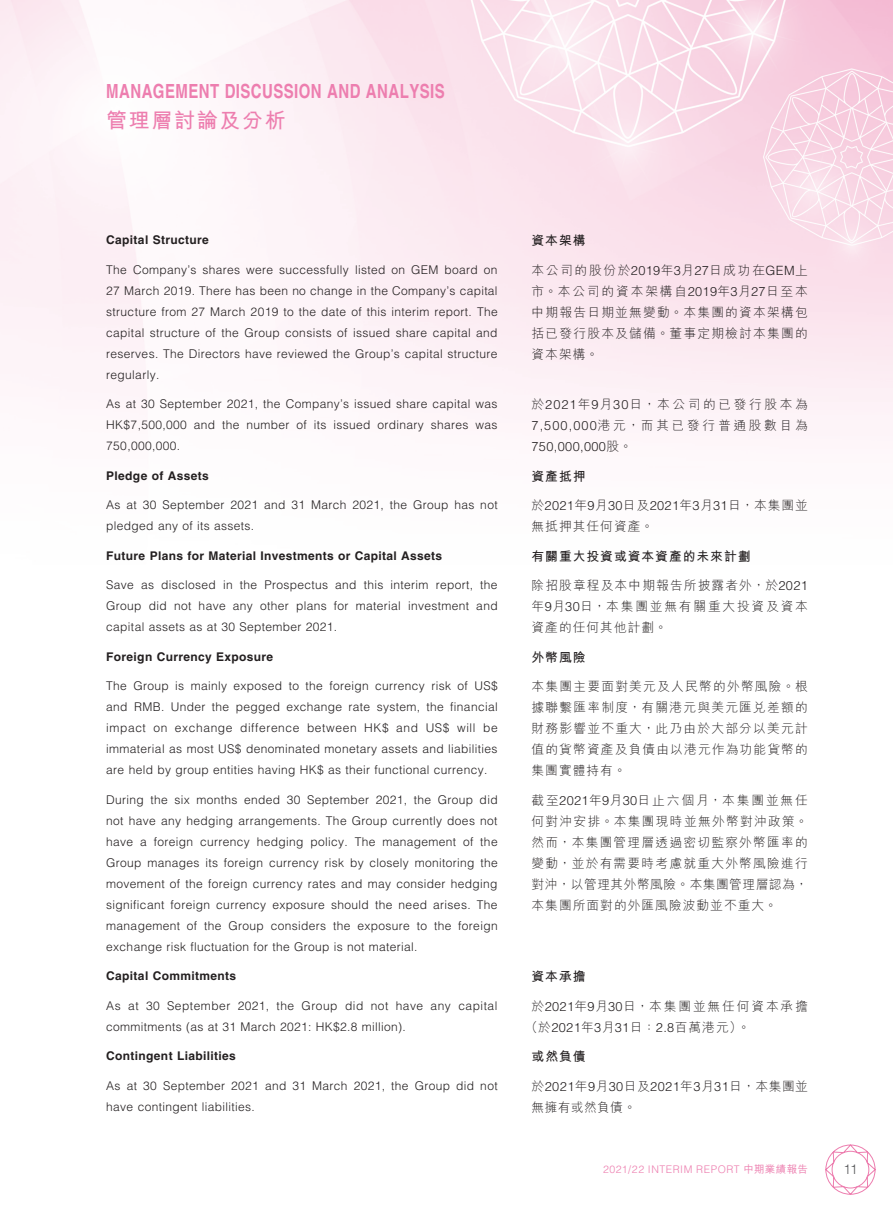
<style>
.page{position:relative;width:893px;height:1212px;background:#fff}
.page>*{position:absolute;margin:0;border:0;box-sizing:border-box;transform-origin:0 0}
.t1{font:700 21px "M Hei HK";letter-spacing:.08em;color:#ed7eaf}
.t2{font:700 19.5px "Helvetica";letter-spacing:.03em;color:#ed7eaf;scale:.77 1}
.t3{font:300 13.5px "Helvetica";color:#57585a}
.t4{font:300 12.75px/21px "M Hei HK";letter-spacing:.095em;color:#231f20;text-align:justify}
.t5{font:300 12.75px "Helvetica";letter-spacing:.03em;color:#231f20}
.t6{font:300 12.75px/21px "M Hei HK";letter-spacing:.21em;color:#231f20}
.t7{font:300 12.75px/21px "M Hei HK";letter-spacing:.145em;color:#231f20}
.t8{font:700 12.75px "M Hei HK";letter-spacing:.08em;color:#231f20}
.t9{font:300 12.75px "M Hei HK";letter-spacing:.03em;color:#231f20}
.t10{font:300 12px/21px "Helvetica";letter-spacing:.03em;color:#231f20;text-align:justify}
.t11{font:700 12px "Helvetica";letter-spacing:.03em;color:#231f20}
.t12{font:300 10.5px "Helvetica";letter-spacing:.05em;color:#ed7eaf}
.s1{font-family:"Helvetica"}
.s2{font-family:"M Hei HK"}
.s3{font-family:"M Hei HK";font-weight:500}
</style>
<div class="page">
<img style="left:0;top:0;width:893px;height:436px">
<svg style="left:825px;top:1144px;width:51px;height:51px"></svg>
<h2 class="t2" style="left:106px;top:79px;width:441px">MANAGEMENT DISCUSSION AND ANALYSIS</h2>
<h1 class="t1" style="left:106px;top:105px;width:181px">管理層討論及分析</h1>
<p class="t11" style="left:106px;top:233px;width:104px">Capital Structure</p>
<p class="t10" style="left:106px;top:259px;width:393px">The Company’s shares were successfully listed on GEM board on 27 March 2019. There has been no change in the Company’s capital structure from 27 March 2019 to the date of this interim report. The capital structure of the Group consists of issued share capital and reserves. The Directors have reviewed the Group’s capital structure regularly.</p>
<p class="t10" style="left:106px;top:393px;width:393px">As at 30 September 2021, the Company’s issued share capital was HK$7,500,000 and the number of its issued ordinary shares was 750,000,000.</p>
<p class="t11" style="left:106px;top:468px;width:104px">Pledge of Assets</p>
<p class="t10" style="left:106px;top:494px;width:393px">As at 30 September 2021 and 31 March 2021, the Group has not pledged any of its assets.</p>
<p class="t11" style="left:106px;top:548px;width:337px">Future Plans for Material Investments or Capital Assets</p>
<p class="t10" style="left:106px;top:574px;width:393px">Save as disclosed in the Prospectus and this interim report, the Group did not have any other plans for material investment and capital assets as at 30 September 2021.</p>
<p class="t11" style="left:106px;top:649px;width:168px">Foreign Currency Exposure</p>
<p class="t10" style="left:106px;top:675px;width:393px">The Group is mainly exposed to the foreign currency risk of US$ and RMB. Under the pegged exchange rate system, the financial impact on exchange difference between HK$ and US$ will be immaterial as most US$ denominated monetary assets and liabilities are held by group entities having HK$ as their functional currency.</p>
<p class="t10" style="left:106px;top:789px;width:393px">During the six months ended 30 September 2021, the Group did not have any hedging arrangements. The Group currently does not have a foreign currency hedging policy. The management of the Group manages its foreign currency risk by closely monitoring the movement of the foreign currency rates and may consider hedging significant foreign currency exposure should the need arises. The management of the Group considers the exposure to the foreign exchange risk fluctuation for the Group is not material.</p>
<p class="t11" style="left:106px;top:969px;width:131px">Capital Commitments</p>
<p class="t10" style="left:106px;top:995px;width:393px">As at 30 September 2021, the Group did not have any capital commitments (as at 31 March 2021: HK$2.8 million).</p>
<p class="t11" style="left:106px;top:1049px;width:131px">Contingent Liabilities</p>
<p class="t10" style="left:106px;top:1075px;width:393px">As at 30 September 2021 and 31 March 2021, the Group did not have contingent liabilities.</p>
<p class="t8" style="left:531px;top:231px;width:55px">資本架構</p>
<p class="t4" style="left:531px;top:259px;width:278px">本公司的股份於<span class="s1">2019</span>年<span class="s1">3</span>月<span class="s1">27</span>日成功在<span class="s1">GEM</span>上市。本公司的資本架構自<span class="s1">2019</span>年<span class="s1">3</span>月<span class="s1">27</span>日至本中期報告日期並無變動。本集團的資本架構包括已發行股本及儲備。董事定期檢討本集團的資本架構。</p>
<p class="t6" style="left:531px;top:394px;width:278px">於<span class="s1">2021</span>年<span class="s1">9</span>月<span class="s1">30</span>日，本公司的已發行股本為<br><span class="s1">7,500,000</span>港元，而其已發行普通股數目為</p>
<p class="t5" style="left:531px;top:439px;width:102px">750,000,000<span class="s2">股。</span></p>
<p class="t8" style="left:531px;top:467px;width:55px">資產抵押</p>
<p class="t5" style="left:531px;top:498px;width:278px"><span class="s2">於</span>2021<span class="s2">年</span>9<span class="s2">月</span>30<span class="s2">日及</span>2021<span class="s2">年</span>3<span class="s2">月</span>31<span class="s2">日，本集團並</span></p>
<p class="t4" style="left:532px;top:516px;width:124px">無抵押其任何資產。</p>
<p class="t8" style="left:532px;top:547px;width:220px">有關重大投資或資本資產的未來計劃</p>
<p class="t4" style="left:532px;top:575px;width:278px">除招股章程及本中期報告所披露者外，於<span class="s1">2021</span>年<span class="s1">9</span>月<span class="s1">30</span>日，本集團並無有關重大投資及資本資產的任何其他計劃。</p>
<p class="t8" style="left:532px;top:648px;width:55px">外幣風險</p>
<p class="t4" style="left:532px;top:676px;width:278px">本集團主要面對美元及人民幣的外幣風險。根據聯繫匯率制度，有關港元與美元匯兌差額的財務影響並不重大，此乃由於大部分以美元計值的貨幣資產及負債由以港元作為功能貨幣的集團實體持有。</p>
<p class="t4" style="left:532px;top:789px;width:278px">截至<span class="s1">2021</span>年<span class="s1">9</span>月<span class="s1">30</span>日止六個月，本集團並無任何對沖安排。本集團現時並無外幣對沖政策。然而，本集團管理層透過密切監察外幣匯率的變動，並於有需要時考慮就重大外幣風險進行對沖，以管理其外幣風險。本集團管理層認為，本集團所面對的外匯風險波動並不重大。</p>
<p class="t8" style="left:532px;top:967px;width:55px">資本承擔</p>
<p class="t7" style="left:525px;top:995px;width:284px;text-indent:6px">於<span class="s1">2021</span>年<span class="s1">9</span>月<span class="s1">30</span>日，本集團並無任何資本承擔（於<span class="s1">2021</span>年<span class="s1">3</span>月<span class="s1">31</span>日：<span class="s1">2.8</span>百萬港元）。</p>
<p class="t8" style="left:532px;top:1047px;width:55px">或然負債</p>
<p class="t5" style="left:532px;top:1078px;width:278px"><span class="s2">於</span>2021<span class="s2">年</span>9<span class="s2">月</span>30<span class="s2">日及</span>2021<span class="s2">年</span>3<span class="s2">月</span>31<span class="s2">日，本集團並</span></p>
<p class="t9" style="left:532px;top:1098px;width:106px">無擁有或然負債。</p>
<p class="t12" style="left:603px;top:1163px;width:206px">2021/22 INTERIM REPORT <span class="s3">中期業績報告</span></p>
<p class="t3" style="left:843px;top:1161px;width:16px">11</p>
</div>
